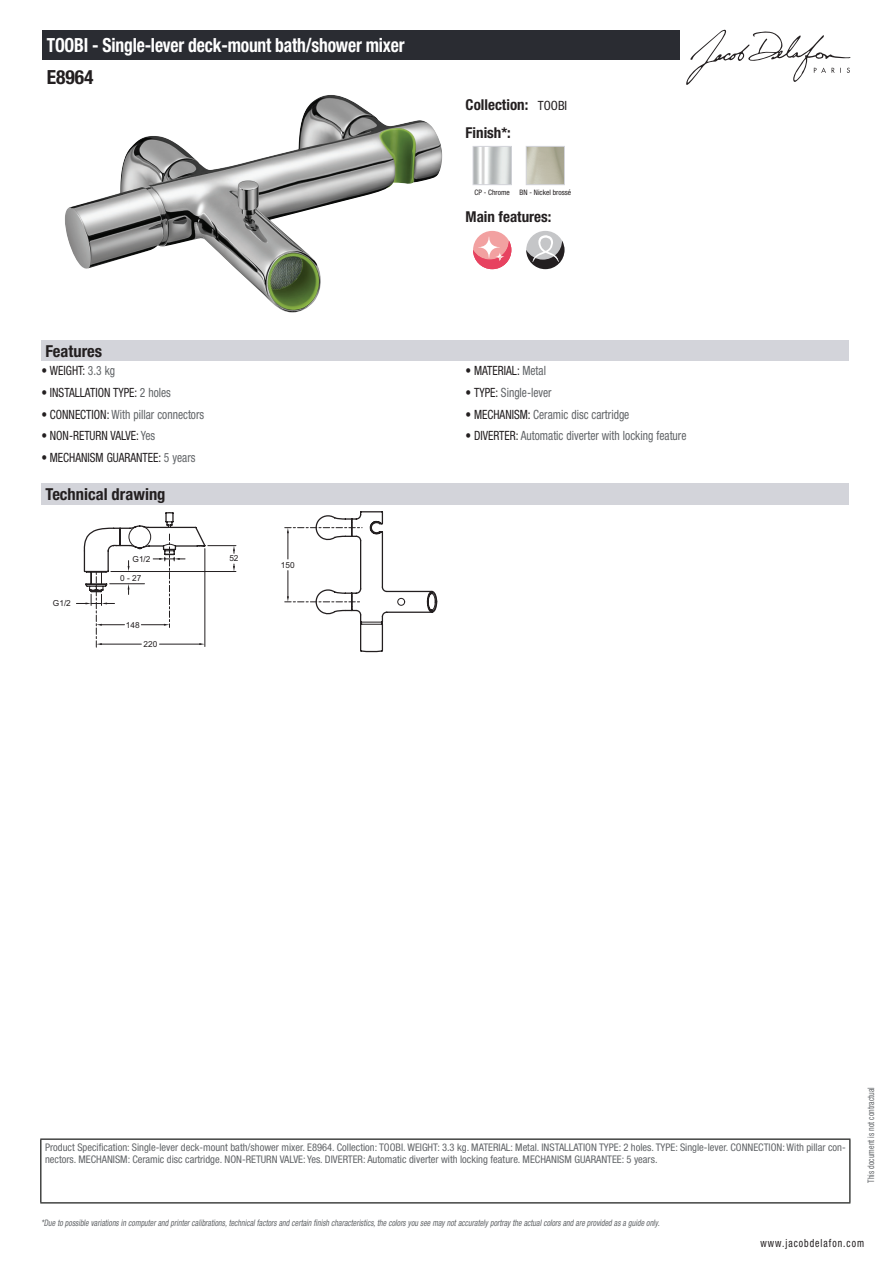
<style>
.page{position:relative;width:893px;height:1263px;background:#fff}
.page>*{position:absolute;margin:0;border:0;box-sizing:border-box;transform-origin:0 0}
.t1{font:700 condensed 19.5px "Helvetica Neue LT Std";letter-spacing:-.01em;color:#fff;scale:.9 1}
.t2{font:700 condensed 19.5px "Helvetica Neue LT Std";color:#231f20}
.t3{font:700 condensed 16.5px "Helvetica Neue LT Std";color:#231f20}
.t4{font:700 condensed 15px/27.8px "Helvetica Neue LT Std";color:#231f20}
.t5{font:condensed 12.75px "Helvetica Neue LT Std";color:#626568;scale:.9 1}
.t6{font:condensed 12.75px "Helvetica Neue LT Std";color:#231f20;scale:.9 1}
.t7{font:condensed 11.25px "Helvetica Neue LT Std";letter-spacing:.1em;color:#231f20;scale:.87 1}
.t8{font:condensed 10.5px/12px "Helvetica Neue LT Std";color:#626568}
.t9{font:italic condensed 9px "Helvetica Neue LT Std";color:#626568;scale:.87 1}
.t10{font:condensed 9px "Helvetica Neue LT Std";color:#626568;scale:.87 1}
.t11{font:8.25px "Arial";color:#231f20}
.t12{font:condensed 7.5px "Helvetica Neue LT Std";color:#231f20}
.s1{font-weight:400;font-size:12.75px}
.s2{color:#626568}
.s3{color:#231f20}
</style>
<div class="page">
<svg style="left:686px;top:30px;width:164px;height:55px"></svg>
<img style="left:65px;top:95px;width:377px;height:217px">
<img style="left:475px;top:148px;width:35px;height:35px">
<div style="left:473px;top:146px;width:39px;height:39px;border:1px solid #d3d4da"></div>
<img style="left:528px;top:148px;width:35px;height:35px">
<div style="left:526px;top:146px;width:39px;height:39px;border:1px solid #d3d4da"></div>
<div style="left:473px;top:231px;width:38px;height:38px;background:#f2a1a1;border-radius:50%"></div>
<svg style="left:473px;top:237px;width:38px;height:32px"></svg>
<div style="left:526px;top:231px;width:38px;height:38px;background:#c5c6c8;border-radius:50%"></div>
<svg style="left:526px;top:235px;width:38px;height:34px"></svg>
<div style="left:41px;top:340px;width:808px;height:21px;background:#d3d4da"></div>
<div style="left:41px;top:483px;width:808px;height:22px;background:#d3d4da"></div>
<svg style="left:95px;top:511px;width:289px;height:141px"></svg>
<svg style="left:76px;top:519px;width:361px;height:128px"></svg>
<svg style="left:285px;top:527px;width:77px;height:6px"></svg>
<svg style="left:285px;top:596px;width:76px;height:6px"></svg>
<svg style="left:86px;top:570px;width:21px;height:77px"></svg>
<svg style="left:159px;top:534px;width:21px;height:93px"></svg>
<div style="left:43px;top:30px;width:637px;height:30px;background:#2a2c32"></div>
<hr style="left:40px;top:1138px;width:810px;height:2px;background:#040503">
<hr style="left:40px;top:1140px;width:1px;height:62px;background:#040503">
<hr style="left:849px;top:1140px;width:1px;height:62px;background:#040503">
<hr style="left:40px;top:1202px;width:810px;height:1px;background:#040503">
<h1 class="t1" style="left:47px;top:33px;width:399px">TOOBI - Single-lever deck-mount bath/shower mixer</h1>
<h1 class="t2" style="left:47px;top:65px;width:48px">E8964</h1>
<h3 class="t4" style="left:466px;top:90px;width:103px">Collection: <span class="s1">TOOBI<br></span>Finish*:</h3>
<p class="t12" style="left:474px;top:188px;width:37px">CP - Chrome</p>
<p class="t12" style="left:519px;top:188px;width:53px">BN - Nickel brossé</p>
<h3 class="t4" style="left:466px;top:203px;width:87px">Main features:</h3>
<h2 class="t3" style="left:46px;top:341px;width:58px">Features</h2>
<p class="t6" style="left:41px;top:363px;width:83px">• WEIGHT: <span class="s2">3.3 kg</span></p>
<p class="t6" style="left:466px;top:363px;width:91px">• MATERIAL: <span class="s2">Metal</span></p>
<p class="t6" style="left:41px;top:385px;width:145px">• INSTALLATION TYPE: <span class="s2">2 holes</span></p>
<p class="t5" style="left:466px;top:385px;width:97px"><span class="s3">• TYPE:</span> Single-lever</p>
<p class="t5" style="left:41px;top:407px;width:182px"><span class="s3">• CONNECTION:</span> With pillar connectors</p>
<p class="t5" style="left:466px;top:407px;width:183px"><span class="s3">• MECHANISM:</span> Ceramic disc cartridge</p>
<p class="t6" style="left:41px;top:428px;width:128px">• NON-RETURN VALVE: <span class="s2">Yes</span></p>
<p class="t5" style="left:466px;top:428px;width:247px"><span class="s3">• DIVERTER:</span> Automatic diverter with locking feature</p>
<p class="t6" style="left:41px;top:450px;width:173px">• MECHANISM GUARANTEE: <span class="s2">5 years</span></p>
<h2 class="t3" style="left:46px;top:484px;width:121px">Technical drawing</h2>
<p class="t11" style="left:53px;top:598px;width:19px">G1/2</p>
<p class="t11" style="left:133px;top:553px;width:19px">G1/2</p>
<p class="t11" style="left:120px;top:572px;width:23px">0 - 27</p>
<p class="t11" style="left:126px;top:619px;width:15px">148</p>
<p class="t11" style="left:144px;top:639px;width:15px">220</p>
<p class="t11" style="left:229px;top:553px;width:11px">52</p>
<p class="t11" style="left:281px;top:559px;width:15px">150</p>
<p class="t8" style="left:45px;top:1141px;width:802px">Product Specification: Single-lever deck-mount bath/shower mixer. E8964. Collection: TOOBI. WEIGHT: 3.3 kg. MATERIAL: Metal. INSTALLATION TYPE: 2 holes. TYPE: Single-lever. CONNECTION: With pillar con&shy;nectors. MECHANISM: Ceramic disc cartridge. NON-RETURN VALVE: Yes. DIVERTER: Automatic diverter with locking feature. MECHANISM GUARANTEE: 5 years.</p>
<p class="t9" style="left:41px;top:1217px;width:714px">*Due to possible variationsin computerand printercalibrations,technicalfactorsand certain finish characteristics,the colorsyou see maynotaccuratelyportraythe actualcolorsand are provided asa guide only.</p>
<p class="t10" style="left:866px;top:1183px;width:111px;rotate:-90deg">This document is not contractual</p>
<p class="t7" style="left:760px;top:1237px;width:121px">www.jacobdelafon.com</p>
</div>
